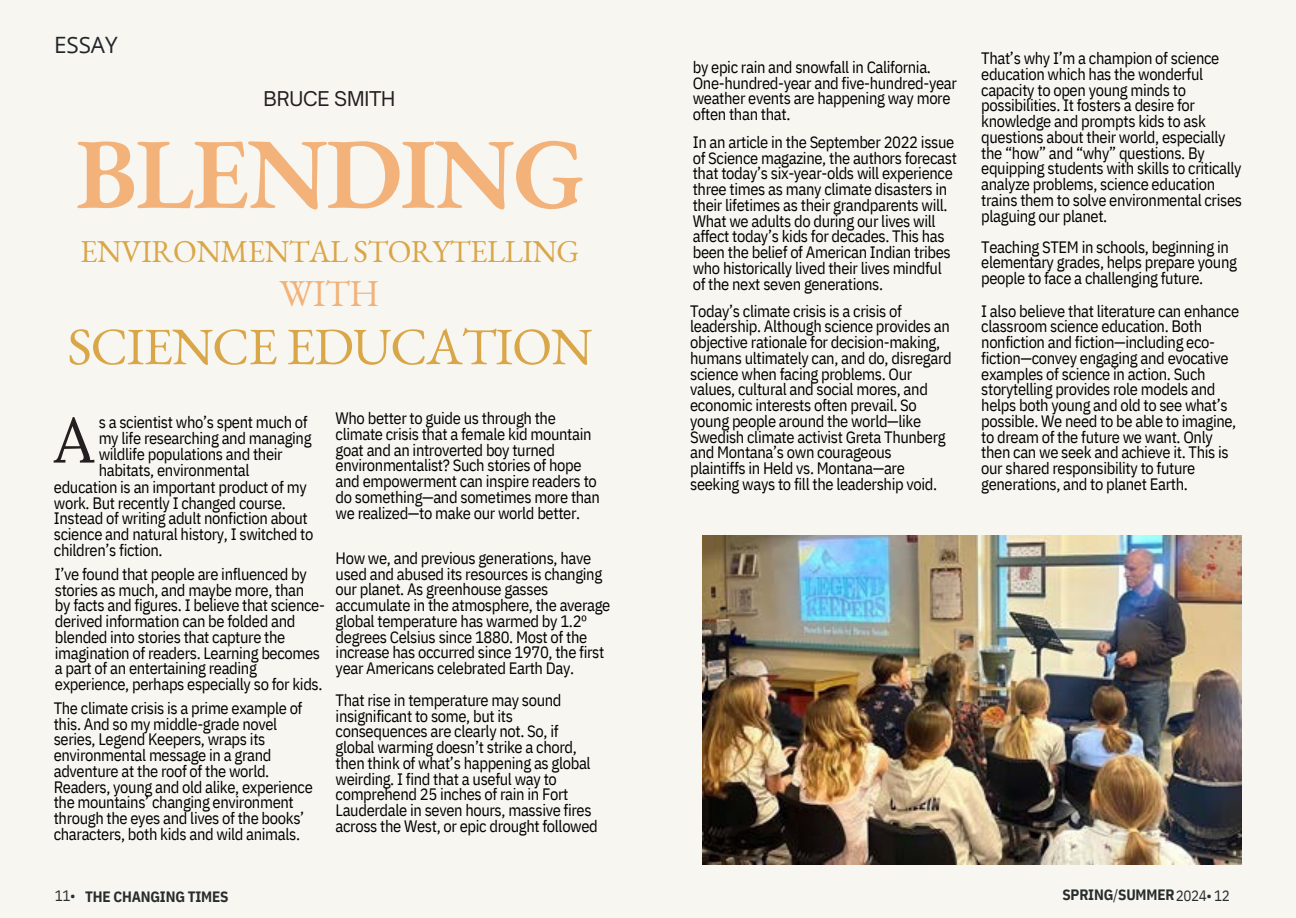
<style>
.page{position:relative;width:1296px;height:918px;background:#f8f6f1}
.page>*{position:absolute;margin:0;border:0;box-sizing:border-box;transform-origin:0 0}
.t1{font:600 100.65px "EB Garamond";letter-spacing:-.02em;color:#f2b279}
.t2{font:63.3px "Lora";color:#231f20}
.t3{font:52.35px "EB Garamond";letter-spacing:-.02em;color:#d9a648}
.t4{font:37.05px "EB Garamond";color:#f2b279}
.t5{font:31.05px "EB Garamond";letter-spacing:-.015em;color:#d9a648}
.t6{font:22.5px "Open Sans";letter-spacing:-.005em;color:#202628}
.t7{font:19.5px "Open Sauce One";letter-spacing:-.015em;color:#231f20}
.t8{font:16.5px/15.8px "IBM Plex Sans Cond";letter-spacing:-.02em;color:#000}
.t9{font:700 15px "IBM Plex Sans Cond";letter-spacing:-.015em;color:#272d2d}
.t10{font:15px "IBM Plex Sans Cond";color:#272d2d}
.s1{font-weight:400}
</style>
<div class="page">
<img style="left:702px;top:536px;width:540px;height:328px">
<p class="t6" style="left:54px;top:29px;width:65px">ESSAY</p>
<p class="t8" style="left:693px;top:59px;width:266px">by epic rain and snowfall in California.<br>One-hundred-year and five-hundred-year weather events are happening way more often than that.</p>
<p class="t8" style="left:981px;top:50px;width:262px">That’s why I’m a champion of science education which has the wonderful capacity to open young minds to possibilities. It fosters a desire for knowledge and prompts kids to ask questions about their world, especially the “how” and “why” questions. By equipping students with skills to critically analyze problems, science education trains them to solve environmental crises plaguing our planet.</p>
<h3 class="t8" style="left:981px;top:239px;width:249px">Teaching STEM in schools, beginning in</h3>
<p class="t8" style="left:981px;top:254px;width:257px">elementary grades, helps prepare young</p>
<p class="t8" style="left:981px;top:270px;width:224px">people to face a challenging future.</p>
<p class="t8" style="left:981px;top:303px;width:259px">I also believe that literature can enhance classroom science education. Both nonfiction and fiction—including eco-</p>
<p class="t8" style="left:981px;top:350px;width:249px">fiction—convey engaging and evocative</p>
<p class="t8" style="left:981px;top:366px;width:226px">examples of science in action. Such</p>
<p class="t8" style="left:981px;top:381px;width:236px">storytelling provides role models and</p>
<p class="t8" style="left:981px;top:397px;width:248px">helps both young and old to see what’s</p>
<p class="t8" style="left:981px;top:413px;width:257px">possible. We need to be able to imagine,</p>
<p class="t8" style="left:981px;top:429px;width:233px">to dream of the future we want. Only</p>
<p class="t8" style="left:981px;top:444px;width:249px">then can we seek and achieve it. This is our shared responsibility to future</p>
<p class="t7" style="left:264px;top:87px;width:133px">BRUCE SMITH</p>
<p class="t1" style="left:76px;top:106px;width:511px">BLENDING</p>
<p class="t5" style="left:80px;top:230px;width:501px">ENVIRONMENTAL STORYTELLING</p>
<p class="t4" style="left:280px;top:268px;width:102px">WITH</p>
<p class="t3" style="left:67px;top:311px;width:527px">SCIENCE EDUCATION</p>
<p class="t8" style="left:693px;top:134px;width:263px">In an article in the September 2022 issue</p>
<p class="t8" style="left:693px;top:150px;width:266px">of Science magazine, the authors forecast</p>
<p class="t8" style="left:693px;top:165px;width:262px">that today’s six-year-olds will experience</p>
<p class="t8" style="left:693px;top:181px;width:256px">three times as many climate disasters in</p>
<p class="t8" style="left:693px;top:197px;width:256px">their lifetimes as their grandparents will.</p>
<p class="t8" style="left:693px;top:213px;width:244px">What we adults do during our lives will</p>
<p class="t8" style="left:693px;top:228px;width:254px">affect today’s kids for decades. This has</p>
<p class="t8" style="left:693px;top:244px;width:260px">been the belief of American Indian tribes</p>
<p class="t8" style="left:693px;top:260px;width:250px">who historically lived their lives mindful</p>
<p class="t8" style="left:693px;top:276px;width:192px">of the next seven generations.</p>
<p class="t8" style="left:690px;top:303px;width:213px">Today’s climate crisis is a crisis of</p>
<p class="t8" style="left:690px;top:318px;width:261px">leadership. Although science provides an</p>
<p class="t8" style="left:690px;top:334px;width:251px">objective rationale for decision-making,</p>
<p class="t8" style="left:690px;top:350px;width:263px">humans ultimately can, and do, disregard</p>
<p class="t8" style="left:690px;top:366px;width:224px">science when facing problems. Our</p>
<p class="t8" style="left:690px;top:381px;width:239px">values, cultural and social mores, and</p>
<p class="t8" style="left:690px;top:397px;width:228px">economic interests often prevail. So</p>
<p class="t8" style="left:690px;top:413px;width:233px">young people around the world—like</p>
<p class="t8" style="left:690px;top:429px;width:257px">Swedish climate activist Greta Thunberg and Montana’s own courageous</p>
<p class="t8" style="left:690px;top:460px;width:216px">plaintiffs in Held vs. Montana—are</p>
<h4 class="t8" style="left:690px;top:476px;width:248px">seeking ways to fill the leadership void.</h4>
<p class="t8" style="left:336px;top:410px;width:266px">Who better to guide us through the climate crisis that a female kid mountain goat and an introverted boy turned environmentalist? Such stories of hope and empowerment can inspire readers to do something—and sometimes more than we realized—to make our world better.</p>
<p class="t8" style="left:336px;top:550px;width:257px">How we, and previous generations, have</p>
<p class="t8" style="left:336px;top:566px;width:276px">used and abused its resources is changing our planet. As greenhouse gasses accumulate in the atmosphere, the average global temperature has warmed by 1.2º degrees Celsius since 1880. Most of the increase has occurred since 1970, the first year Americans celebrated Earth Day.</p>
<p class="t8" style="left:336px;top:692px;width:257px">That rise in temperature may sound insignificant to some, but its consequences are clearly not. So, if global warming doesn’t strike a chord, then think of what’s happening as global</p>
<p class="t8" style="left:336px;top:771px;width:223px">weirding. I find that a useful way to</p>
<p class="t8" style="left:336px;top:786px;width:234px">comprehend 25 inches of rain in Fort</p>
<p class="t8" style="left:336px;top:802px;width:258px">Lauderdale in seven hours, massive fires</p>
<p class="t8" style="left:336px;top:818px;width:264px">across the West, or epic drought followed</p>
<p class="t2" style="left:54px;top:399px;width:41px">A</p>
<p class="t8" style="left:99px;top:414px;width:214px">s a scientist who’s spent much of my life researching and managing wildlife populations and their habitats, environmental</p>
<p class="t8" style="left:54px;top:479px;width:254px">education is an important product of my</p>
<p class="t8" style="left:981px;top:476px;width:208px">generations, and to planet Earth.</p>
<p class="t8" style="left:54px;top:495px;width:261px">work. But recently I changed course.<br>Instead of writing adult nonfiction about science and natural history, I switched to children’s fiction.</p>
<p class="t8" style="left:55px;top:566px;width:254px">I’ve found that people are influenced by</p>
<p class="t8" style="left:55px;top:582px;width:251px">stories as much, and maybe more, than</p>
<p class="t8" style="left:55px;top:597px;width:272px">by facts and figures. I believe that science-</p>
<p class="t8" style="left:55px;top:613px;width:242px">derived information can be folded and</p>
<p class="t8" style="left:55px;top:629px;width:269px">blended into stories that capture the imagination of readers. Learning becomes a part of an entertaining reading experience, perhaps especially so for kids.</p>
<p class="t8" style="left:54px;top:700px;width:250px">The climate crisis is a prime example of</p>
<p class="t8" style="left:54px;top:716px;width:225px">this. And so my middle-grade novel series, Legend Keepers, wraps its</p>
<p class="t8" style="left:54px;top:747px;width:219px">environmental message in a grand</p>
<p class="t8" style="left:54px;top:763px;width:217px">adventure at the roof of the world.</p>
<p class="t8" style="left:54px;top:779px;width:261px">Readers, young and old alike, experience</p>
<p class="t8" style="left:54px;top:794px;width:242px">the mountains’ changing environment</p>
<p class="t8" style="left:54px;top:810px;width:252px">through the eyes and lives of the books’</p>
<p class="t8" style="left:54px;top:826px;width:248px">characters, both kids and wild animals.</p>
<h2 class="t10" style="left:55px;top:886px;width:22px">11•</h2>
<p class="t9" style="left:85px;top:886px;width:145px">THE CHANGING TIMES</p>
<p class="t9" style="left:1062px;top:884px;width:169px">SPRING<span class="s1">/</span>SUMMER<span class="s1">2024• 12</span></p>
</div>
